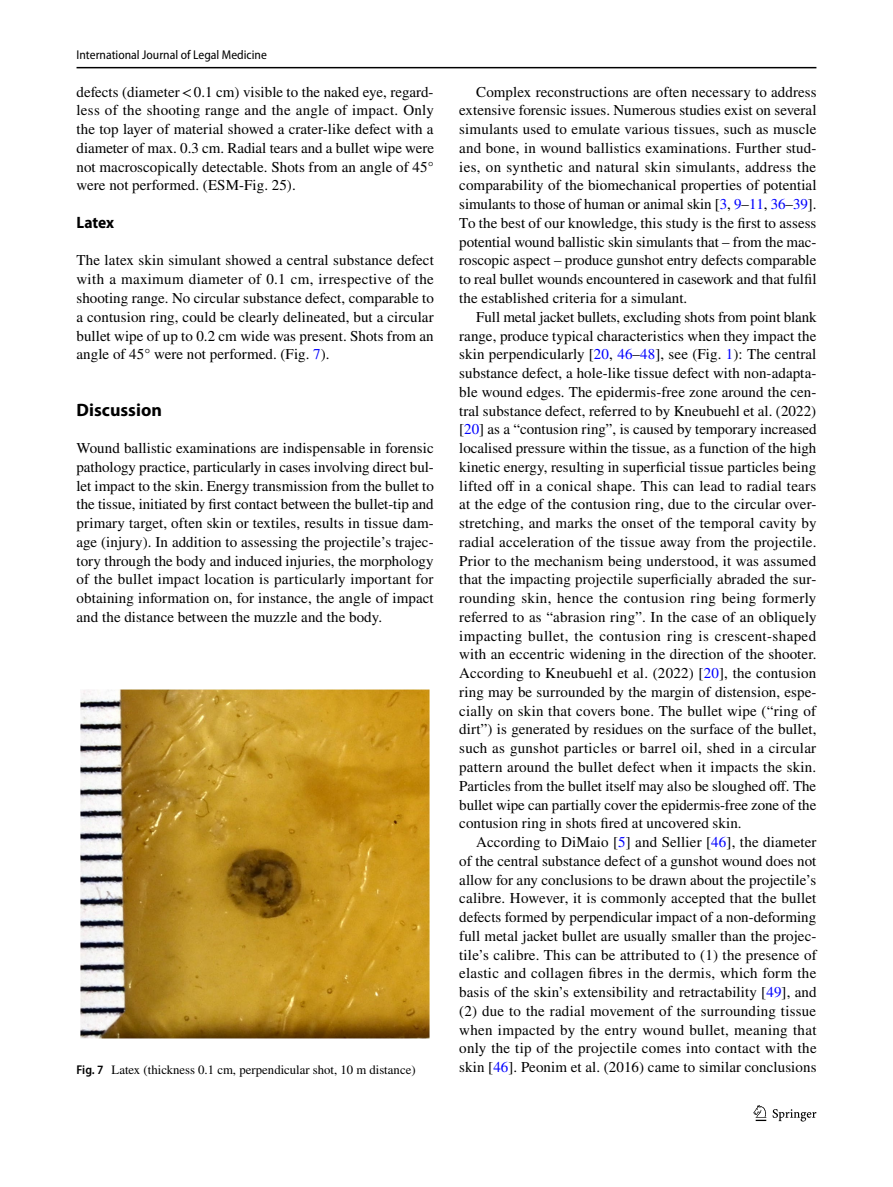
<style>
.page{position:relative;width:893px;height:1187px;background:#fff}
.page>*{position:absolute;margin:0;border:0;box-sizing:border-box;transform-origin:0 0}
.t1{font:700 18px "Myriad Pro";color:#000}
.t2{font:700 semi-condensed 16.5px "Myriad Pro";letter-spacing:-.005em;color:#000}
.t3{font:15px/18.8px "STIX";letter-spacing:.005em;color:#000;text-align:justify}
.t4{font:12.75px "STIX";color:#000}
.t5{font:semi-condensed 12.75px "Myriad Pro";color:#000}
.s1{color:#00f}
.s2{font-family:"Myriad Pro";font-weight:600;font-stretch:semi-condensed}
</style>
<div class="page">
<hr style="left:77px;top:67px;width:739px;height:1px;background:#000">
<svg style="left:753px;top:1105px;width:13px;height:15px"></svg>
<svg style="left:773px;top:1109px;width:43px;height:12px"></svg>
<img style="left:81px;top:690px;width:348px;height:348px">
<p class="t5" style="left:77px;top:48px;width:192px">International Journal of Legal Medicine</p>
<p class="t3" style="left:77px;top:83px;width:359px">defects (diameter&lt;0.1 cm) visible to the naked eye, regard&shy;less of the shooting range and the angle of impact. Only the top layer of material showed a crater-like defect with a diameter of max. 0.3 cm. Radial tears and a bullet wipe were not macroscopically detectable. Shots from an angle of 45° were not performed. (ESM-Fig. 25).</p>
<p class="t2" style="left:77px;top:213px;width:39px">Latex</p>
<p class="t3" style="left:77px;top:252px;width:359px">The latex skin simulant showed a central substance defect with a maximum diameter of 0.1 cm, irrespective of the shooting range. No circular substance defect, comparable to a contusion ring, could be clearly delineated, but a circular bullet wipe of up to 0.2 cm wide was present. Shots from an angle of 45° were not performed. (Fig. <span class="s1">7</span>).</p>
<p class="t1" style="left:77px;top:398px;width:87px">Discussion</p>
<p class="t3" style="left:77px;top:439px;width:359px">Wound ballistic examinations are indispensable in forensic pathology practice, particularly in cases involving direct bul&shy;let impact to the skin. Energy transmission from the bullet to the tissue, initiated by first contact between the bullet-tip and primary target, often skin or textiles, results in tissue dam&shy;age (injury). In addition to assessing the projectile’s trajec&shy;tory through the body and induced injuries, the morphology of the bullet impact location is particularly important for obtaining information on, for instance, the angle of impact and the distance between the muzzle and the body.</p>
<p class="t3" style="left:459px;top:83px;width:359px;text-indent:17px">Complex reconstructions are often necessary to address extensive forensic issues. Numerous studies exist on several simulants used to emulate various tissues, such as muscle and bone, in wound ballistics examinations. Further stud&shy;ies, on synthetic and natural skin simulants, address the comparability of the biomechanical properties of potential simulants to those of human or animal skin [<span class="s1">3</span>, <span class="s1">9</span>–<span class="s1">11</span>, <span class="s1">36</span>–<span class="s1">39</span>].<br>To the best of our knowledge, this study is the first to assess potential wound ballistic skin simulants that – from the mac&shy;roscopic aspect – produce gunshot entry defects comparable to real bullet wounds encountered in casework and that fulfil the established criteria for a simulant.</p>
<p class="t3" style="left:459px;top:308px;width:359px;text-indent:17px">Full metal jacket bullets, excluding shots from point blank range, produce typical characteristics when they impact the skin perpendicularly [<span class="s1">20</span>, <span class="s1">46</span>–<span class="s1">48</span>], see (Fig. <span class="s1">1</span>): The central substance defect, a hole-like tissue defect with non-adapta&shy;ble wound edges. The epidermis-free zone around the cen&shy;tral substance defect, referred to by Kneubuehl et al. (2022) [<span class="s1">20</span>] as a “contusion ring”, is caused by temporary increased localised pressure within the tissue, as a function of the high kinetic energy, resulting in superficial tissue particles being lifted off in a conical shape. This can lead to radial tears at the edge of the contusion ring, due to the circular over&shy;stretching, and marks the onset of the temporal cavity by radial acceleration of the tissue away from the projectile.<br>Prior to the mechanism being understood, it was assumed that the impacting projectile superficially abraded the sur&shy;rounding skin, hence the contusion ring being formerly referred to as “abrasion ring”. In the case of an obliquely impacting bullet, the contusion ring is crescent-shaped with an eccentric widening in the direction of the shooter.<br>According to Kneubuehl et al. (2022) [<span class="s1">20</span>], the contusion ring may be surrounded by the margin of distension, espe&shy;cially on skin that covers bone. The bullet wipe (“ring of dirt”) is generated by residues on the surface of the bullet, such as gunshot particles or barrel oil, shed in a circular pattern around the bullet defect when it impacts the skin.<br>Particles from the bullet itself may also be sloughed off. The bullet wipe can partially cover the epidermis-free zone of the contusion ring in shots fired at uncovered skin.</p>
<p class="t3" style="left:459px;top:833px;width:359px;text-indent:17px">According to DiMaio [<span class="s1">5</span>] and Sellier [<span class="s1">46</span>], the diameter of the central substance defect of a gunshot wound does not allow for any conclusions to be drawn about the projectile’s calibre. However, it is commonly accepted that the bullet defects formed by perpendicular impact of a non-deforming full metal jacket bullet are usually smaller than the projec&shy;tile’s calibre. This can be attributed to (1) the presence of elastic and collagen fibres in the dermis, which form the basis of the skin’s extensibility and retractability [<span class="s1">49</span>], and (2) due to the radial movement of the surrounding tissue when impacted by the entry wound bullet, meaning that only the tip of the projectile comes into contact with the</p>
<p class="t4" style="left:77px;top:1060px;width:341px"><span class="s2">Fig. 7</span> Latex (thickness 0.1 cm, perpendicular shot, 10 m distance)</p>
<p class="t3" style="left:459px;top:1058px;width:359px">skin [<span class="s1">46</span>]. Peonim et al. (2016) came to similar conclusions</p>
</div>
